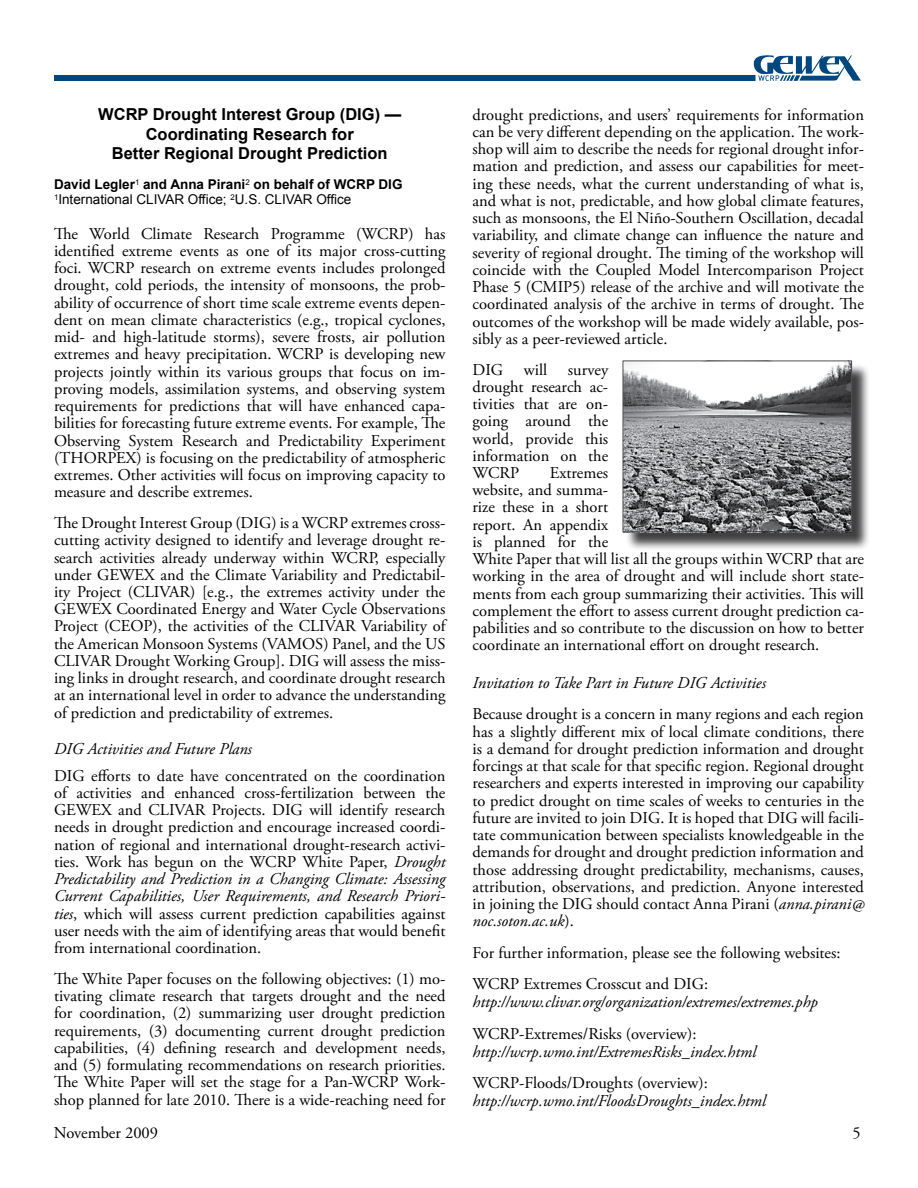
<style>
.page{position:relative;width:918px;height:1188px;background:#fff}
.page>*{position:absolute;margin:0;border:0;box-sizing:border-box;transform-origin:0 0}
.t1{font:16.5px/17.2px "Adobe Garamond Pro";color:#000;text-align:justify}
.t2{font:italic 16.5px "Adobe Garamond Pro";color:#000}
.t3{font:700 16.5px/19.5px "Arial";color:#000;text-align:center}
.t4{font:13.5px/15px "Arial";color:#000}
.s1{font-weight:700}
.s2{font-style:italic}
</style>
<div class="page">
<div style="left:54px;top:75px;width:702px;height:6px;background:#00467f"></div>
<svg style="left:753px;top:55px;width:108px;height:26px"></svg>
<div style="left:625px;top:363px;width:246px;height:188px;background:#000;opacity:.75"></div>
<img style="left:625px;top:363px;width:225px;height:167px">
<div style="left:623px;top:361px;width:229px;height:171px;border:1px solid #fff"></div>
<p class="t3" style="left:98px;top:105px;width:305px">WCRP Drought Interest Group (DIG) —<br>Coordinating Research for<br>Better Regional Drought Prediction</p>
<p class="t4" style="left:54px;top:177px;width:350px"><span class="s1">David Legler</span><sup>1</sup> <span class="s1">and Anna Pirani</span><sup>2</sup> <span class="s1">on behalf of WCRP DIG<br></span><sup>1</sup>International CLIVAR Office; <sup>2</sup>U.S. CLIVAR Office</p>
<p class="t1" style="left:54px;top:225px;width:393px">The World Climate Research Programme (WCRP) has identified extreme events as one of its major cross-cutting foci. WCRP research on extreme events includes prolonged drought, cold periods, the intensity of monsoons, the prob&shy;ability of occurrence of short time scale extreme events depen&shy;dent on mean climate characteristics (e.g., tropical cyclones, mid- and high-latitude storms), severe frosts, air pollution extremes and heavy precipitation. WCRP is developing new projects jointly within its various groups that focus on im&shy;proving models, assimilation systems, and observing system requirements for predictions that will have enhanced capa&shy;bilities for forecasting future extreme events. For example, The Observing System Research and Predictability Experiment (THORPEX) is focusing on the predictability of atmospheric extremes. Other activities will focus on improving capacity to measure and describe extremes.</p>
<p class="t1" style="left:54px;top:515px;width:393px">The Drought Interest Group (DIG) is a WCRP extremes cross&shy;cutting activity designed to identify and leverage drought re&shy;search activities already underway within WCRP, especially under GEWEX and the Climate Variability and Predictabil&shy;ity Project (CLIVAR) [e.g., the extremes activity under the GEWEX Coordinated Energy and Water Cycle Observations Project (CEOP), the activities of the CLIVAR Variability of the American Monsoon Systems (VAMOS) Panel, and the US CLIVAR Drought Working Group]. DIG will assess the miss&shy;ing links in drought research, and coordinate drought research at an international level in order to advance the understanding of prediction and predictability of extremes.</p>
<p class="t2" style="left:54px;top:739px;width:199px">DIG Activities and Future Plans</p>
<p class="t1" style="left:54px;top:767px;width:393px">DIG efforts to date have concentrated on the coordination of activities and enhanced cross-fertilization between the GEWEX and CLIVAR Projects. DIG will identify research needs in drought prediction and encourage increased coordi&shy;nation of regional and international drought-research activi&shy;ties. Work has begun on the WCRP White Paper, <span class="s2">Drought Predictability and Prediction in a Changing Climate: Assessing Current Capabilities, User Requirements, and Research Priori&shy;ties</span>, which will assess current prediction capabilities against user needs with the aim of identifying areas that would benefit from international coordination.</p>
<p class="t1" style="left:54px;top:971px;width:393px">The White Paper focuses on the following objectives: (1) mo&shy;tivating climate research that targets drought and the need for coordination, (2) summarizing user drought prediction requirements, (3) documenting current drought prediction capabilities, (4) defining research and development needs, and (5) formulating recommendations on research priorities.<br>The White Paper will set the stage for a Pan-WCRP Work&shy;shop planned for late 2010. There is a wide-reaching need for</p>
<p class="t1" style="left:473px;top:106px;width:393px">drought predictions, and users’ requirements for information can be very different depending on the application. The work&shy;shop will aim to describe the needs for regional drought infor&shy;mation and prediction, and assess our capabilities for meet&shy;ing these needs, what the current understanding of what is, and what is not, predictable, and how global climate features, such as monsoons, the El Niño-Southern Oscillation, decadal variability, and climate change can influence the nature and severity of regional drought. The timing of the workshop will coincide with the Coupled Model Intercomparison Project Phase 5 (CMIP5) release of the archive and will motivate the coordinated analysis of the archive in terms of drought. The outcomes of the workshop will be made widely available, pos&shy;sibly as a peer-reviewed article.</p>
<p class="t1" style="left:473px;top:361px;width:32px">DIG</p>
<p class="t1" style="left:524px;top:361px;width:25px">will</p>
<p class="t1" style="left:473px;top:361px;width:137px;text-indent:95px">survey drought research ac&shy;tivities that are on&shy;going around the world, provide this information on the WCRP</p>
<p class="t1" style="left:473px;top:465px;width:393px;text-align:left;text-indent:77px">Extremes<br>website, and summa-<br>rize these in a short<br>report. An appendix<br>is planned for the<br>White Paper that will list all the groups within WCRP that are working in the area of drought and will include short state&shy;ments from each group summarizing their activities. This will complement the effort to assess current drought prediction ca&shy;pabilities and so contribute to the discussion on how to better coordinate an international effort on drought research.</p>
<p class="t2" style="left:473px;top:673px;width:295px">Invitation to Take Part in Future DIG Activities</p>
<p class="t1" style="left:473px;top:706px;width:393px">Because drought is a concern in many regions and each region has a slightly different mix of local climate conditions, there is a demand for drought prediction information and drought forcings at that scale for that specific region. Regional drought researchers and experts interested in improving our capability to predict drought on time scales of weeks to centuries in the future are invited to join DIG. It is hoped that DIG will facili&shy;tate communication between specialists knowledgeable in the demands for drought and drought prediction information and those addressing drought predictability, mechanisms, causes, attribution, observations, and prediction. Anyone interested in joining the DIG should contact Anna Pirani (<span class="s2">anna.pirani@ noc.soton.ac.uk</span>).</p>
<p class="t1" style="left:473px;top:937px;width:370px;line-height:31.5px">For further information, please see the following websites:<br>WCRP Extremes Crosscut and DIG:</p>
<p class="t2" style="left:473px;top:992px;width:347px">http://www.clivar.org/organization/extremes/extremes.php</p>
<p class="t1" style="left:473px;top:1026px;width:226px">WCRP-Extremes/Risks (overview):</p>
<p class="t2" style="left:473px;top:1042px;width:285px">http://wcrp.wmo.int/ExtremesRisks_index.html</p>
<p class="t1" style="left:473px;top:1075px;width:237px">WCRP-Floods/Droughts (overview):</p>
<p class="t2" style="left:473px;top:1091px;width:295px">http://wcrp.wmo.int/FloodsDroughts_index.html</p>
<p class="t1" style="left:54px;top:1125px;width:106px">November 2009</p>
<p class="t1" style="left:853px;top:1125px;width:10px">5</p>
</div>
